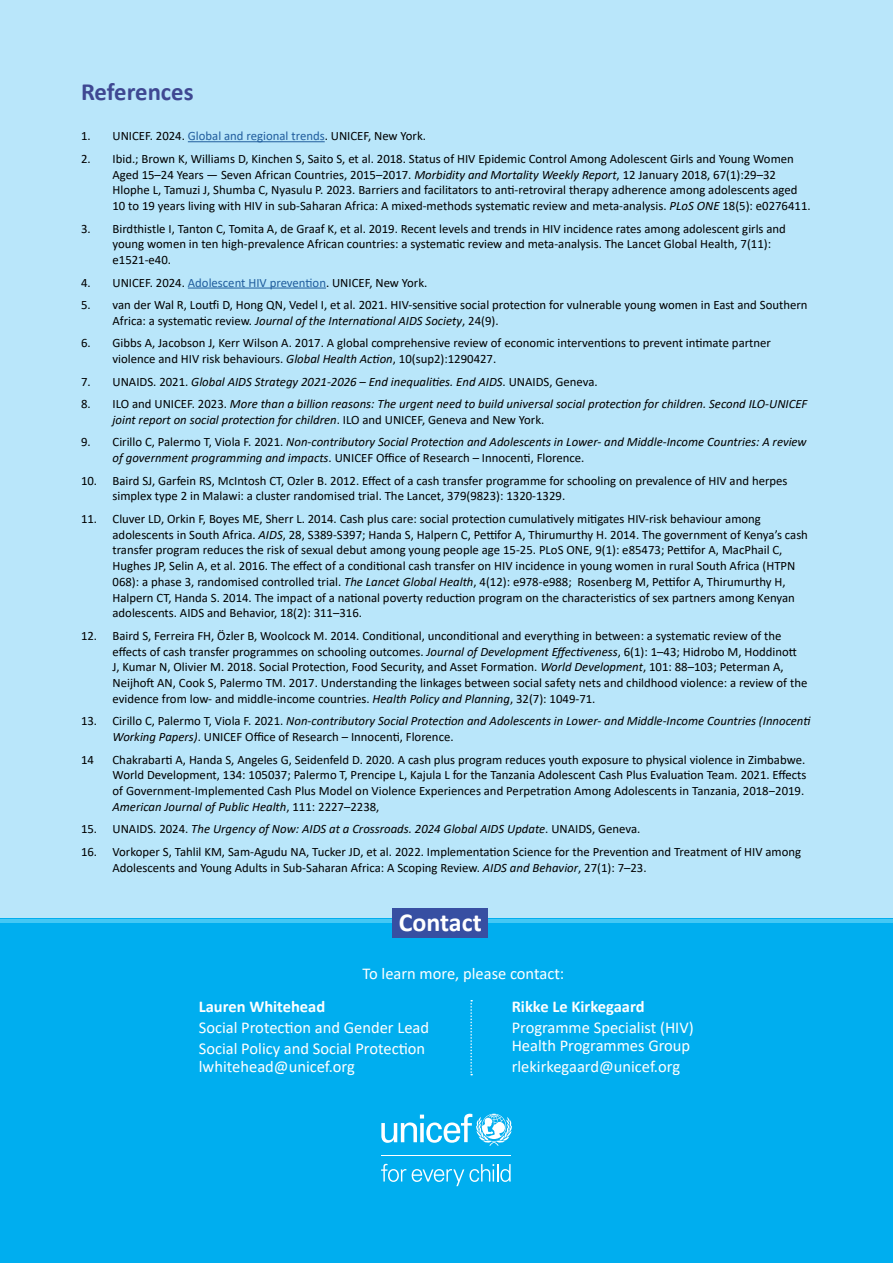
<style>
.page{position:relative;width:893px;height:1263px;background:#b9e6fa}
.page>*{position:absolute;margin:0;border:0;box-sizing:border-box;transform-origin:0 0}
.t1{font:700 25.95px "Calibri";color:#fff}
.t2{font:700 24.75px "Calibri";color:#3f4892}
.t3{font:16.5px/21px "Calibri";color:#fff}
.t4{font:700 16.5px "Calibri";color:#fff}
.t5{font:12.75px/15.8px "Calibri";color:#000}
.t6{font:italic 12.75px/15.8px "Calibri";color:#000}
.s1{color:#215e9e}
.s2{font-style:italic}
.s3{font-style:normal}
</style>
<div class="page">
<hr style="left:188px;top:141px;width:137px;height:1px;background:#215e9e">
<hr style="left:188px;top:288px;width:138px;height:1px;background:#215e9e">
<div style="left:0;top:919px;width:893px;height:344px;background:#00aeef"></div>
<hr style="left:0;top:919px;width:893px;height:3px;background:#44c8f5">
<svg style="left:381px;top:1114px;width:131px;height:32px"></svg>
<hr style="left:381px;top:1155px;width:130px;height:1px;background:#fff">
<svg style="left:381px;top:1164px;width:25px;height:18px"></svg>
<svg style="left:412px;top:1164px;width:99px;height:22px"></svg>
<svg style="left:470px;top:1000px;width:2px;height:75px"></svg>
<div style="left:392px;top:908px;width:96px;height:29px;background:#374fa2"></div>
<h2 class="t2" style="left:81px;top:74px;width:114px">References</h2>
<p class="t5" style="left:81px;top:128px;width:347px">1. UNICEF. 2024. <span class="s1">Global and regional trends</span>. UNICEF, New York.</p>
<p class="t5" style="left:113px;top:150px;width:700px;text-indent:-32px">2. Ibid.; Brown K, Williams D, Kinchen S, Saito S, et al. 2018. Status of HIV Epidemic Control Among Adolescent Girls and Young Women Aged 15–24 Years — Seven African Countries, 2015–2017. <span class="s2">Morbidity and Mortality Weekly Report</span>, 12 January 2018, 67(1):29–32<br>Hlophe L, Tamuzi J, Shumba C, Nyasulu P. 2023. Barriers and facilitators to anti-retroviral therapy adherence among adolescents aged 10 to 19 years living with HIV in sub-Saharan Africa: A mixed-methods systematic review and meta-analysis. <span class="s2">PLoS ONE</span> 18(5): e0276411.</p>
<p class="t5" style="left:113px;top:220px;width:675px;text-indent:-32px">3. Birdthistle I, Tanton C, Tomita A, de Graaf K, et al. 2019. Recent levels and trends in HIV incidence rates among adolescent girls and young women in ten high-prevalence African countries: a systematic review and meta-analysis. The Lancet Global Health, 7(11): e1521-e40.</p>
<p class="t5" style="left:81px;top:274px;width:348px">4. UNICEF. 2024. <span class="s1">Adolescent HIV prevention</span>. UNICEF, New York.</p>
<p class="t5" style="left:113px;top:297px;width:696px;text-indent:-32px">5. van der Wal R, Loutfi D, Hong QN, Vedel I, et al. 2021. HIV-sensitive social protection for vulnerable young women in East and Southern<br>Africa: a systematic review. <span class="s2">Journal of the International AIDS Society</span>, 24(9).</p>
<p class="t5" style="left:113px;top:335px;width:660px;text-indent:-32px">6. Gibbs A, Jacobson J, Kerr Wilson A. 2017. A global comprehensive review of economic interventions to prevent intimate partner violence and HIV risk behaviours. <span class="s2">Global Health Action</span>, 10(sup2):1290427.</p>
<p class="t6" style="left:81px;top:373px;width:518px"><span class="s3">7. UNAIDS. 2021.</span> Global AIDS Strategy 2021-2026 – End inequalities. End AIDS<span class="s3">. UNAIDS, Geneva.</span></p>
<p class="t6" style="left:113px;top:395px;width:696px;text-indent:-32px"><span class="s3">8. ILO and UNICEF. 2023.</span> More than a billion reasons: The urgent need to build universal social protection for children. Second ILO-UNICEF joint report on social protection for children<span class="s3">. ILO and UNICEF, Geneva and New York.</span></p>
<p class="t6" style="left:113px;top:434px;width:696px;text-indent:-32px"><span class="s3">9. Cirillo C, Palermo T, Viola F. 2021.</span> Non-contributory Social Protection and Adolescents in Lower- and Middle-Income Countries: A review of government programming and impacts<span class="s3">. UNICEF Office of Research – Innocenti, Florence.</span></p>
<p class="t5" style="left:113px;top:472px;width:676px;text-indent:-32px">10. Baird SJ, Garfein RS, McIntosh CT, Ozler B. 2012. Effect of a cash transfer programme for schooling on prevalence of HIV and herpes simplex type 2 in Malawi: a cluster randomised trial. The Lancet, 379(9823): 1320-1329.</p>
<p class="t5" style="left:113px;top:510px;width:697px;text-indent:-31px">11. Cluver LD, Orkin F, Boyes ME, Sherr L. 2014. Cash plus care: social protection cumulatively mitigates HIV-risk behaviour among adolescents in South Africa. <span class="s2">AIDS</span>, 28, S389-S397; Handa S, Halpern C, Pettifor A, Thirumurthy H. 2014. The government of Kenya’s cash transfer program reduces the risk of sexual debut among young people age 15-25. PLoS ONE, 9(1): e85473; Pettifor A, MacPhail C, Hughes JP, Selin A, et al. 2016. The effect of a conditional cash transfer on HIV incidence in young women in rural South Africa (HTPN 068): a phase 3, randomised controlled trial. <span class="s2">The Lancet Global Health</span>, 4(12): e978-e988; Rosenberg M, Pettifor A, Thirumurthy H, Halpern CT, Handa S. 2014. The impact of a national poverty reduction program on the characteristics of sex partners among Kenyan adolescents. AIDS and Behavior, 18(2): 311–316.</p>
<p class="t5" style="left:113px;top:627px;width:696px;text-indent:-32px">12. Baird S, Ferreira FH, Özler B, Woolcock M. 2014. Conditional, unconditional and everything in between: a systematic review of the effects of cash transfer programmes on schooling outcomes. <span class="s2">Journal of Development Effectiveness</span>, 6(1): 1–43; Hidrobo M, Hoddinott<br>J, Kumar N, Olivier M. 2018. Social Protection, Food Security, and Asset Formation. <span class="s2">World Development</span>, 101: 88–103; Peterman A, Neijhoft AN, Cook S, Palermo TM. 2017. Understanding the linkages between social safety nets and childhood violence: a review of the evidence from low- and middle-income countries. <span class="s2">Health Policy and Planning</span>, 32(7): 1049-71.</p>
<p class="t6" style="left:113px;top:713px;width:700px;text-indent:-32px"><span class="s3">13. Cirillo C, Palermo T, Viola F. 2021.</span> Non-contributory Social Protection and Adolescents in Lower- and Middle-Income Countries (Innocenti<br>Working Papers)<span class="s3">. UNICEF Office of Research – Innocenti, Florence.</span></p>
<p class="t5" style="left:81px;top:751px;width:14px">14</p>
<p class="t5" style="left:113px;top:751px;width:695px">Chakrabarti A, Handa S, Angeles G, Seidenfeld D. 2020. A cash plus program reduces youth exposure to physical violence in Zimbabwe.<br>World Development, 134: 105037; Palermo T, Prencipe L, Kajula L for the Tanzania Adolescent Cash Plus Evaluation Team. 2021. Effects of Government-Implemented Cash Plus Model on Violence Experiences and Perpetration Among Adolescents in Tanzania, 2018‒2019.<br><span class="s2">American Journal of Public Health</span>, 111: 2227–2238,</p>
<p class="t6" style="left:81px;top:821px;width:561px"><span class="s3">15. UNAIDS. 2024.</span> The Urgency of Now: AIDS at a Crossroads. 2024 Global AIDS Update<span class="s3">. UNAIDS, Geneva.</span></p>
<p class="t5" style="left:113px;top:843px;width:690px;text-indent:-32px">16. Vorkoper S, Tahlil KM, Sam-Agudu NA, Tucker JD, et al. 2022. Implementation Science for the Prevention and Treatment of HIV among<br>Adolescents and Young Adults in Sub-Saharan Africa: A Scoping Review. <span class="s2">AIDS and Behavior</span>, 27(1): 7–23.</p>
<h1 class="t1" style="left:399px;top:904px;width:84px">Contact</h1>
<p class="t3" style="left:363px;top:963px;width:203px">To learn more, please contact:</p>
<p class="t4" style="left:199px;top:995px;width:128px">Lauren Whitehead</p>
<p class="t3" style="left:199px;top:1017px;width:232px">Social Protection and Gender Lead<br>Social Policy and Social Protection</p>
<p class="t3" style="left:199px;top:1056px;width:158px">lwhitehead@unicef.org</p>
<p class="t4" style="left:512px;top:995px;width:134px">Rikke Le Kirkegaard</p>
<p class="t3" style="left:512px;top:1018px;width:184px;line-height:18px">Programme Specialist (HIV)<br>Health Programmes Group</p>
<p class="t3" style="left:512px;top:1056px;width:170px">rlekirkegaard@unicef.org</p>
</div>
